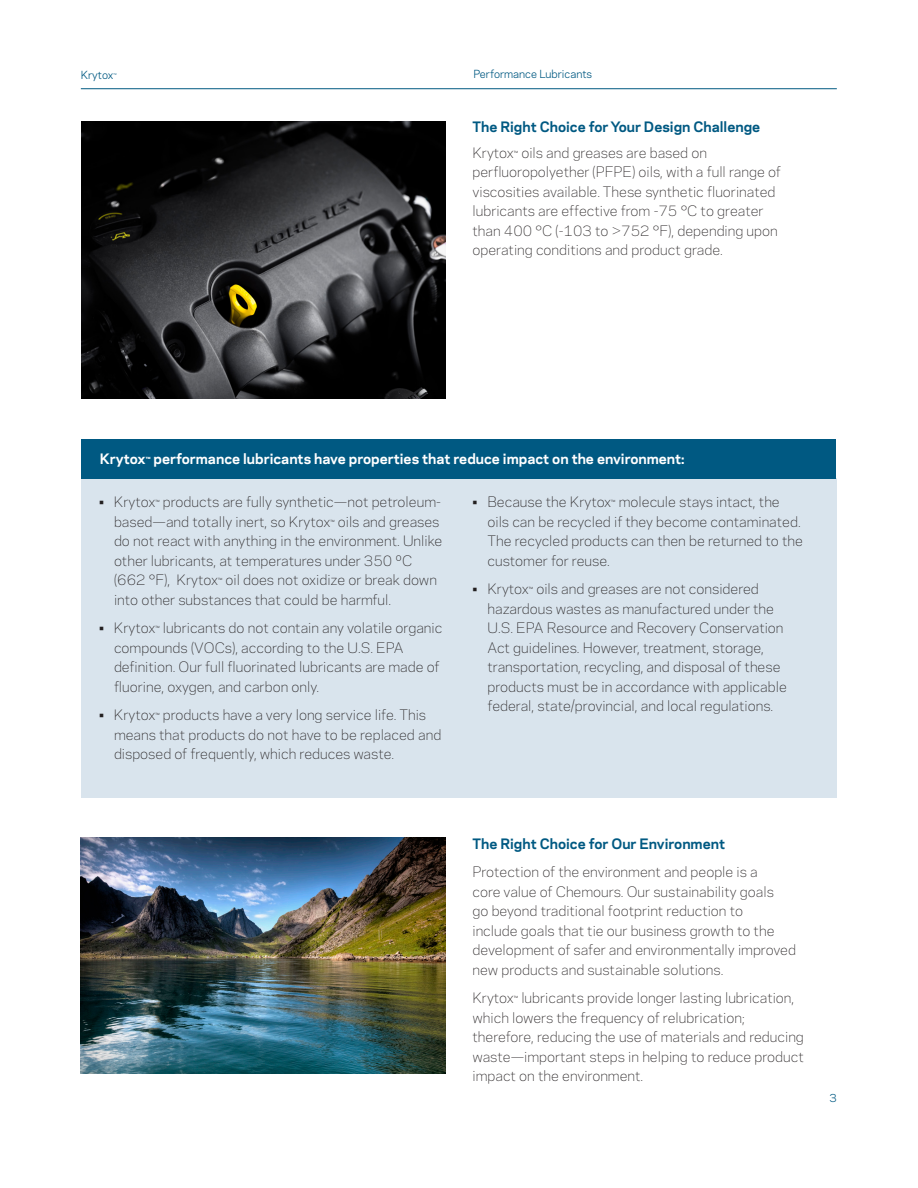
<style>
.page{position:relative;width:918px;height:1188px;background:#fff}
.page>*{position:absolute;margin:0;border:0;box-sizing:border-box;transform-origin:0 0}
.Tab__Bullet_List{font:300 13.5px/19.5px "Chemours Sans";color:#231f20}
.Body{font:300 13.5px/19.5px "Chemours Sans";color:#231f20}
.Head__Figures-Table{font:700 13.5px "Chemours Sans";color:#fff}
.Head__Figures-Table-2{font:700 13.5px "Chemours Sans";color:#005982}
.Body-2{font:700 13.5px "Chemours Sans";color:#005982}
.Page_Header__Product{font:10.5px "Chemours Sans";color:#005982}
.s1{font-size:6.15px}
.s2{font-size:7.8px}
.s3{font-weight:400}
</style>
<div class="page">
<hr style="left:81px;top:88px;width:756px;height:1px;background:#005982">
<img style="left:81px;top:122px;width:365px;height:277px">
<img style="left:81px;top:838px;width:364px;height:235px">
<div style="left:81px;top:479px;width:756px;height:319px;background:#d9e4ed"></div>
<div style="left:82px;top:439px;width:754px;height:40px;background:#005982"></div>
<p class="Page_Header__Product" style="left:81px;top:67px;width:37px">Krytox<span class="s1">™</span></p>
<p class="Page_Header__Product" style="left:473px;top:66px;width:120px">Performance Lubricants</p>
<p class="Head__Figures-Table-2" style="left:472px;top:117px;width:289px">The Right Choice for Your Design Challenge</p>
<p class="Body" style="left:472px;top:142px;width:310px">Krytox<span class="s2">™</span> oils and greases are based on perfluoropolyether (PFPE) oils, with a full range of viscosities available. These synthetic fluorinated lubricants are effective from -75 °C to greater than 400 °C (-103 to &gt;752 °F), depending upon operating conditions and product grade.</p>
<p class="Head__Figures-Table" style="left:100px;top:449px;width:586px">Krytox<span class="s2">™</span> performance lubricants have properties that reduce impact on the environment:</p>
<p class="Tab__Bullet_List" style="left:114px;top:492px;width:330px;text-indent:-15px"><span class="s3">•</span> Krytox<span class="s2">™</span> products are fully synthetic—not petroleum&shy;based—and totally inert, so Krytox<span class="s2">™</span> oils and greases do not react with anything in the environment. Unlike other lubricants, at temperatures under 350 ºC (662 °F), Krytox<span class="s2">™</span> oil does not oxidize or break down into other substances that could be harmful.</p>
<p class="Tab__Bullet_List" style="left:114px;top:618px;width:330px;text-indent:-15px"><span class="s3">•</span> Krytox<span class="s2">™</span> lubricants do not contain any volatile organic compounds (VOCs), according to the U.S. EPA definition. Our full fluorinated lubricants are made of fluorine, oxygen, and carbon only.</p>
<p class="Tab__Bullet_List" style="left:114px;top:705px;width:329px;text-indent:-15px"><span class="s3">•</span> Krytox<span class="s2">™</span> products have a very long service life. This means that products do not have to be replaced and disposed of frequently, which reduces waste.</p>
<p class="Tab__Bullet_List" style="left:488px;top:492px;width:317px;text-indent:-15px"><span class="s3">•</span> Because the Krytox<span class="s2">™</span> molecule stays intact, the oils can be recycled if they become contaminated.<br>The recycled products can then be returned to the customer for reuse.</p>
<p class="Tab__Bullet_List" style="left:488px;top:579px;width:301px;text-indent:-15px"><span class="s3">•</span> Krytox<span class="s2">™</span> oils and greases are not considered hazardous wastes as manufactured under the U.S. EPA Resource and Recovery Conservation Act guidelines. However, treatment, storage, transportation, recycling, and disposal of these products must be in accordance with applicable federal, state/provincial, and local regulations.</p>
<p class="Body-2" style="left:472px;top:833px;width:254px">The Right Choice for Our Environment</p>
<p class="Body" style="left:472px;top:861px;width:325px">Protection of the environment and people is a<br>core value of Chemours. Our sustainability goals<br>go beyond traditional footprint reduction to<br>include goals that tie our business growth to the development of safer and environmentally improved new products and sustainable solutions.</p>
<p class="Body" style="left:472px;top:987px;width:333px">Krytox<span class="s2">™</span> lubricants provide longer lasting lubrication, which lowers the frequency of relubrication; therefore, reducing the use of materials and reducing waste—important steps in helping to reduce product impact on the environment.</p>
<p class="Page_Header__Product" style="left:830px;top:1090px;width:9px">3</p>
</div>
